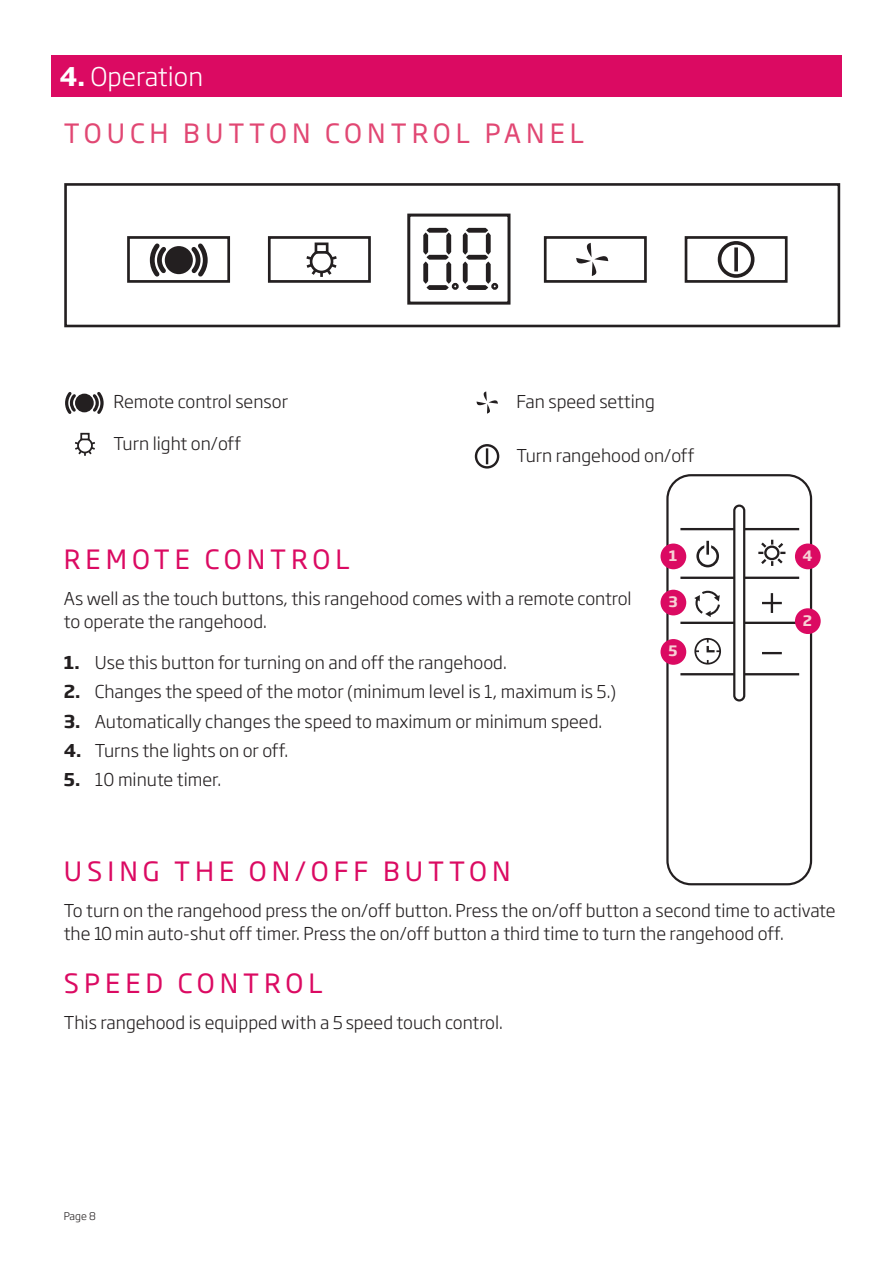
<style>
.page{position:relative;width:893px;height:1263px;background:#fff}
.page>*{position:absolute;margin:0;border:0;box-sizing:border-box;transform-origin:0 0}
.t1{font:26.25px "Soho Gothic Pro";letter-spacing:.19em;color:#db0a62}
.t2{font:26.25px "Soho Gothic Pro";letter-spacing:.19em;color:#e14773}
.t3{font:300 25.5px "Soho Gothic Pro";color:#fff}
.t4{font:300 17.55px/23px "Soho Gothic Pro";color:#231f20}
.t5{font:700 14.25px "Soho Gothic Pro";color:#f7d1d5}
.t6{font:300 10.5px "Soho Gothic Pro";color:#231f20}
.s1{font-weight:700}
</style>
<div class="page">
<div style="left:51px;top:55px;width:791px;height:41px;background:#db0a62"></div>
<svg style="left:65px;top:392px;width:39px;height:22px"></svg>
<svg style="left:75px;top:432px;width:20px;height:24px"></svg>
<svg style="left:476px;top:391px;width:22px;height:23px"></svg>
<svg style="left:474px;top:444px;width:26px;height:25px"></svg>
<div style="left:64px;top:183px;width:776px;height:144px;border:3px solid #231f20"></div>
<div style="left:268px;top:236px;width:103px;height:47px;border:3px solid #231f20"></div>
<div style="left:127px;top:236px;width:103px;height:47px;border:3px solid #231f20"></div>
<div style="left:685px;top:236px;width:103px;height:47px;border:3px solid #231f20"></div>
<div style="left:544px;top:236px;width:103px;height:47px;border:3px solid #231f20"></div>
<svg style="left:423px;top:228px;width:28px;height:62px"></svg>
<div style="left:452px;top:283px;width:7px;height:7px;border:2px solid #231f20;border-radius:50%"></div>
<svg style="left:463px;top:228px;width:28px;height:62px"></svg>
<div style="left:491px;top:283px;width:7px;height:7px;border:2px solid #231f20;border-radius:50%"></div>
<div style="left:407px;top:214px;width:103px;height:91px;border:3px solid #231f20"></div>
<div style="left:165px;top:246px;width:28px;height:28px;background:#231f20;border-radius:50%"></div>
<svg style="left:187px;top:239px;width:23px;height:42px"></svg>
<svg style="left:147px;top:239px;width:23px;height:42px"></svg>
<svg style="left:576px;top:243px;width:33px;height:33px"></svg>
<div style="left:718px;top:241px;width:36px;height:37px;border:4px solid #231f20;border-radius:50%"></div>
<svg style="left:734px;top:247px;width:4px;height:24px"></svg>
<div style="left:310px;top:250px;width:23px;height:23px;border:3px solid #231f20;border-radius:50%"></div>
<div style="left:315px;top:242px;width:13px;height:12px;border:3px solid #231f20"></div>
<svg style="left:306px;top:254px;width:31px;height:23px"></svg>
<div style="left:666px;top:474px;width:146px;height:411px;border:2px solid #231f20;border-radius:24px"></div>
<div style="left:694px;top:638px;width:27px;height:26px;border:2px solid #231f20;border-radius:50%"></div>
<hr style="left:745px;top:528px;width:54px;height:2px;background:#231f20">
<hr style="left:745px;top:577px;width:54px;height:2px;background:#231f20">
<div style="left:696px;top:545px;width:23px;height:22px;border:3px solid #231f20;border-radius:50%"></div>
<div style="left:704px;top:541px;width:7px;height:14px;background:#fff"></div>
<hr style="left:706px;top:541px;width:3px;height:14px;background:#231f20">
<hr style="left:762px;top:652px;width:20px;height:2px;background:#231f20">
<hr style="left:771px;top:593px;width:2px;height:20px;background:#231f20">
<hr style="left:762px;top:602px;width:20px;height:2px;background:#231f20">
<svg style="left:694px;top:590px;width:26px;height:27px"></svg>
<svg style="left:705px;top:639px;width:15px;height:15px"></svg>
<div style="left:733px;top:504px;width:12px;height:197px;border:2px solid #231f20;border-radius:5px"></div>
<hr style="left:745px;top:622px;width:54px;height:2px;background:#231f20">
<hr style="left:745px;top:673px;width:54px;height:2px;background:#231f20">
<hr style="left:680px;top:528px;width:55px;height:2px;background:#231f20">
<hr style="left:680px;top:673px;width:55px;height:2px;background:#231f20">
<hr style="left:680px;top:622px;width:55px;height:2px;background:#231f20">
<hr style="left:680px;top:577px;width:55px;height:2px;background:#231f20">
<svg style="left:758px;top:540px;width:28px;height:26px"></svg>
<div style="left:660px;top:543px;width:26px;height:26px;background:#db0a62;border-radius:50%"></div>
<div style="left:795px;top:608px;width:26px;height:26px;background:#db0a62;border-radius:50%"></div>
<div style="left:660px;top:590px;width:26px;height:25px;background:#db0a62;border-radius:50%"></div>
<div style="left:795px;top:543px;width:26px;height:26px;background:#db0a62;border-radius:50%"></div>
<div style="left:660px;top:639px;width:26px;height:26px;background:#db0a62;border-radius:50%"></div>
<p class="t3" style="left:60px;top:56px;width:145px"><span class="s1">4.</span> Operation</p>
<p class="t2" style="left:64px;top:113px;width:522px">TOUCH BUTTON CONTROL PANEL</p>
<p class="t4" style="left:113px;top:389px;width:176px">Remote control sensor</p>
<p class="t4" style="left:113px;top:431px;width:129px">Turn light on/off</p>
<p class="t4" style="left:517px;top:389px;width:140px">Fan speed setting</p>
<p class="t4" style="left:517px;top:443px;width:180px">Turn rangehood on/off</p>
<p class="t1" style="left:64px;top:539px;width:287px">REMOTE CONTROL</p>
<p class="t4" style="left:64px;top:586px;width:569px">As well as the touch buttons, this rangehood comes with a remote control to operate the rangehood.</p>
<p class="t4" style="left:64px;top:650px;width:444px"><span class="s1">1.</span> Use this button for turning on and off the rangehood.</p>
<p class="t4" style="left:64px;top:679px;width:554px"><span class="s1">2.</span> Changes the speed of the motor (minimum level is 1, maximum is 5.)</p>
<p class="t4" style="left:64px;top:709px;width:540px"><span class="s1">3.</span> Automatically changes the speed to maximum or minimum speed.</p>
<p class="t4" style="left:64px;top:738px;width:226px"><span class="s1">4.</span> Turns the lights on or off.</p>
<p class="t4" style="left:64px;top:767px;width:159px"><span class="s1">5.</span> 10 minute timer.</p>
<p class="t5" style="left:669px;top:544px;width:10px">1</p>
<p class="t5" style="left:668px;top:590px;width:11px">3</p>
<p class="t5" style="left:669px;top:640px;width:11px">5</p>
<p class="t5" style="left:802px;top:544px;width:12px">4</p>
<p class="t5" style="left:803px;top:609px;width:11px">2</p>
<p class="t1" style="left:64px;top:851px;width:448px">USING THE ON/OFF BUTTON</p>
<p class="t4" style="left:64px;top:897px;width:773px">To turn on the rangehood press the on/off button. Press the on/off button a second time to activate the 10 min auto-shut off timer. Press the on/off button a third time to turn the rangehood off.</p>
<p class="t1" style="left:64px;top:963px;width:260px">SPEED CONTROL</p>
<p class="t4" style="left:64px;top:1009px;width:440px">This rangehood is equipped with a 5 speed touch control.</p>
<p class="t6" style="left:64px;top:1207px;width:34px">Page 8</p>
</div>
